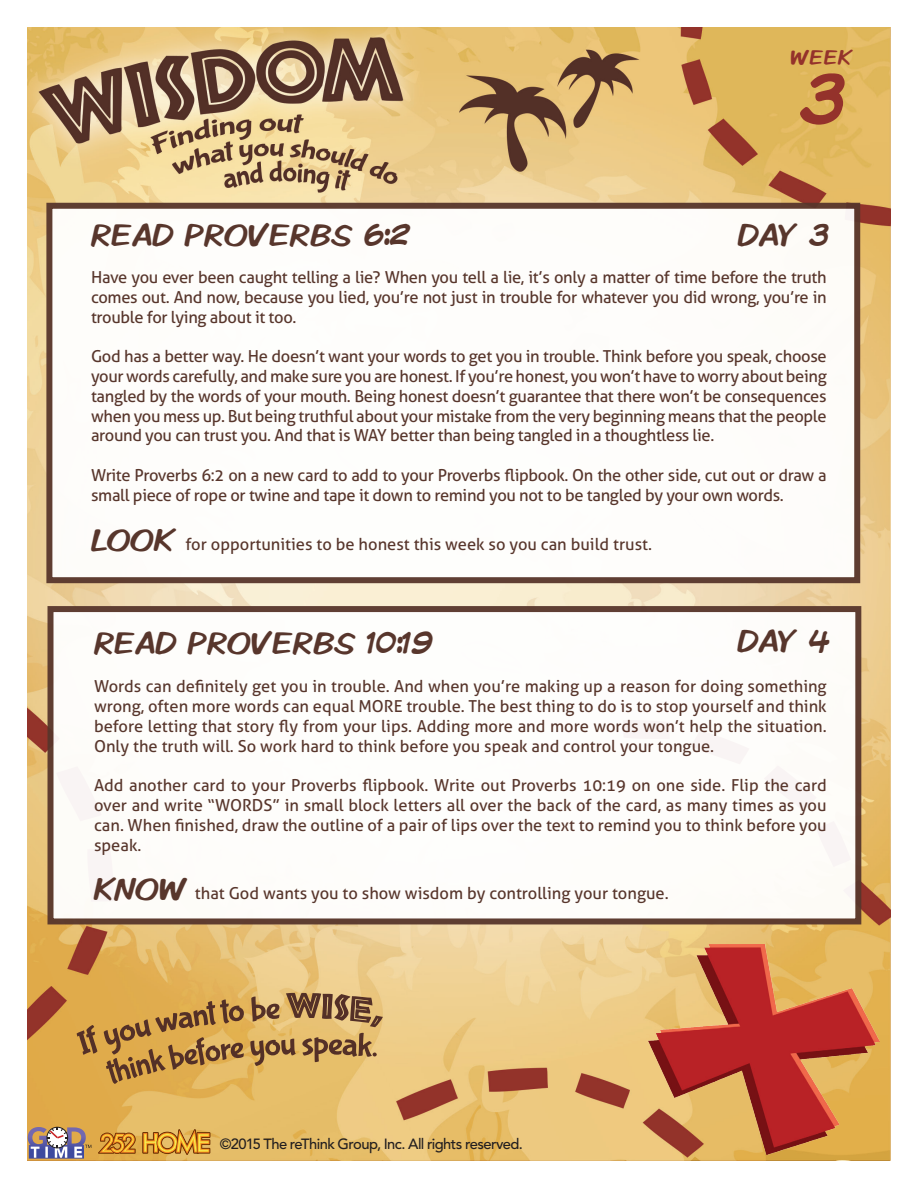
<style>
.page{position:relative;width:918px;height:1188px;background:#fff}
.page>*{position:absolute;margin:0;border:0;box-sizing:border-box;transform-origin:0 0}
.t1{font:72px "Komika Display";color:#94322b}
.t2{font:31.5px "Komika Display";letter-spacing:.01em;color:#58362c}
.t3{font:21px "Komika Display";color:#94322b}
.t4{font:16.5px/19.8px "Aller";letter-spacing:-.02em;color:#58362c;text-align:justify}
.t5{font:16.5px "Aller";color:#58362c}
.t6{font:500 14.7px "Avenir LT Std";letter-spacing:-.04em;color:#231f20}
.s1{font-family:"Komika Display";font-size:31.5px}
</style>
<div class="page">
<img style="left:28px;top:28px;width:862px;height:1132px">
<svg style="left:98px;top:1133px;width:38px;height:21px"></svg>
<svg style="left:142px;top:1129px;width:68px;height:26px;background:#d29938"></svg>
<svg style="left:28px;top:1127px;width:63px;height:32px"></svg>
<div style="left:46px;top:203px;width:814px;height:380px;background:#fff;border:6px solid #58362c"></div>
<div style="left:48px;top:606px;width:813px;height:318px;background:#fff;border:6px solid #58362c"></div>
<img style="left:648px;top:944px;width:232px;height:210px">
<svg style="left:77px;top:1025px;width:20px;height:30px"></svg>
<svg style="left:251px;top:997px;width:29px;height:24px"></svg>
<svg style="left:286px;top:993px;width:97px;height:34px;background:#a98558"></svg>
<svg style="left:104px;top:1000px;width:140px;height:84px;background:#c09148"></svg>
<svg style="left:250px;top:1039px;width:46px;height:27px"></svg>
<svg style="left:302px;top:1033px;width:75px;height:29px;background:#b58f57"></svg>
<p class="t3" style="left:791px;top:44px;width:62px">WEEK</p>
<h1 class="t1" style="left:798px;top:55px;width:47px">3</h1>
<p class="t2" style="left:91px;top:216px;width:320px">READ PROVERBS 6:2</p>
<p class="t4" style="left:91px;top:267px;width:737px">Have you ever been caught telling a lie? When you tell a lie, it’s only a matter of time before the truth comes out. And now, because you lied, you’re not just in trouble for whatever you did wrong, you’re in trouble for lying about it too.</p>
<p class="t4" style="left:91px;top:346px;width:737px">God has a better way. He doesn’t want your words to get you in trouble. Think before you speak, choose your words carefully, and make sure you are honest. If you’re honest, you won’t have to worry about being tangled by the words of your mouth. Being honest doesn’t guarantee that there won’t be consequences when you mess up. But being truthful about your mistake from the very beginning means that the people around you can trust you. And that is WAY better than being tangled in a thoughtless lie.</p>
<p class="t4" style="left:91px;top:465px;width:737px">Write Proverbs 6:2 on a new card to add to your Proverbs flipbook. On the other side, cut out or draw a small piece of rope or twine and tape it down to remind you not to be tangled by your own words.</p>
<p class="t5" style="left:91px;top:534px;width:563px"><span class="s1">LOOK</span> for opportunities to be honest this week so you can build trust.</p>
<p class="t2" style="left:737px;top:216px;width:92px">DAY 3</p>
<p class="t2" style="left:737px;top:621px;width:93px">DAY 4</p>
<p class="t2" style="left:94px;top:623px;width:339px">READ PROVERBS 10:19</p>
<p class="t4" style="left:94px;top:676px;width:734px">Words can definitely get you in trouble. And when you’re making up a reason for doing something wrong, often more words can equal MORE trouble. The best thing to do is to stop yourself and think before letting that story fly from your lips. Adding more and more words won’t help the situation.<br>Only the truth will. So work hard to think before you speak and control your tongue.</p>
<p class="t4" style="left:94px;top:775px;width:734px">Add another card to your Proverbs flipbook. Write out Proverbs 10:19 on one side. Flip the card over and write “WORDS” in small block letters all over the back of the card, as many times as you can. When finished, draw the outline of a pair of lips over the text to remind you to think before you speak.</p>
<p class="t5" style="left:94px;top:883px;width:576px"><span class="s1">KNOW</span> that God wants you to show wisdom by controlling your tongue.</p>
<p class="t6" style="left:220px;top:1136px;width:305px">©2015 The reThink Group, Inc. All rights reserved.</p>
</div>
